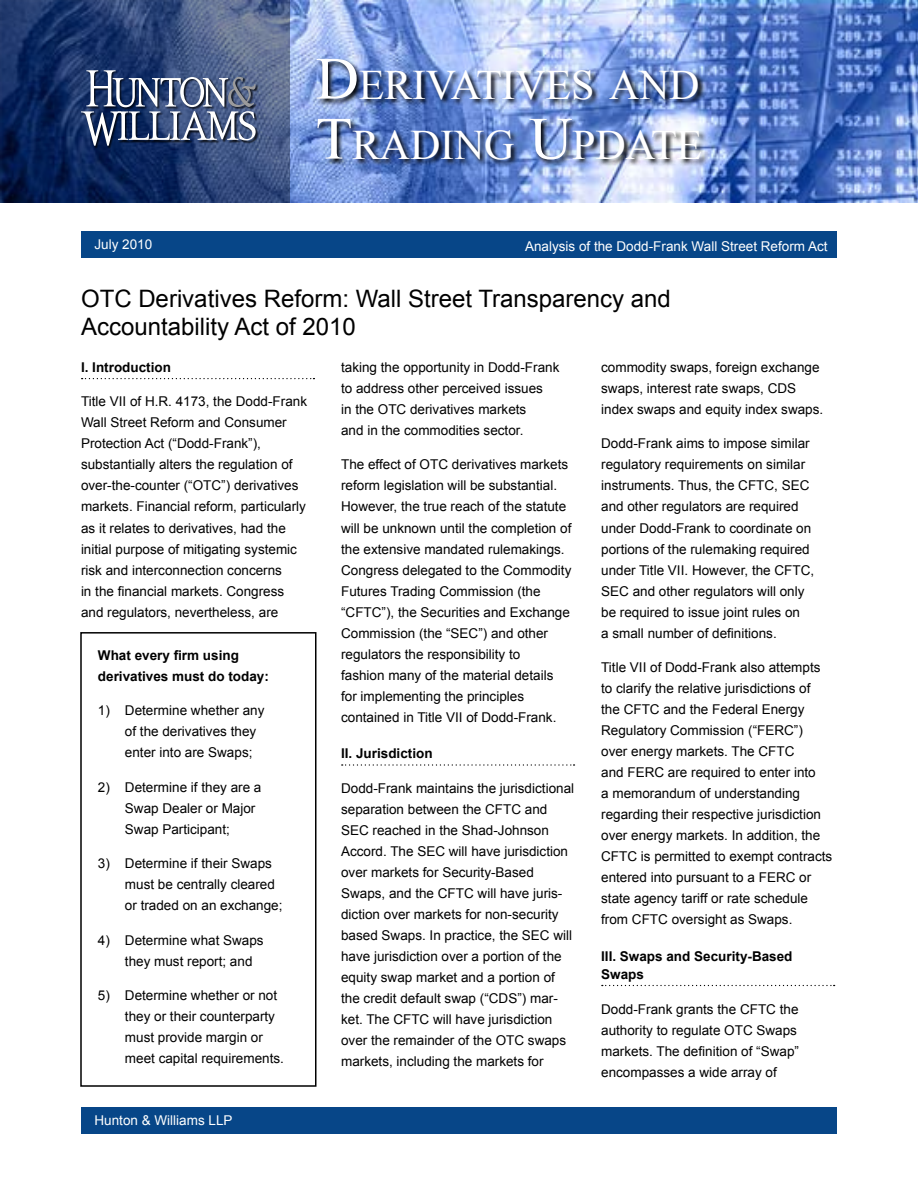
<style>
.page{position:relative;width:918px;height:1188px;background:#fff}
.page>*{position:absolute;margin:0;border:0;box-sizing:border-box;transform-origin:0 0}
.Masthead_title_2_lin{font:42px/60px "Times New Roman";letter-spacing:-.005em;color:#fff}
.Header_1{font:24px/28.5px "Arial";color:#000}
.body_text{font:13.5px/21px "Arial";color:#000}
.LLP___Date{font:13.5px "Arial";color:#fff}
.Header_2_with_dots{font:700 13.5px/18px "Arial";color:#000}
.body_text-2{font:700 13.5px/21px "Arial";color:#000}
.body_text-3{font:13.5px "Arial";color:#fff}
.s1{font-size:60px}
</style>
<div class="page">
<img style="left:290px;top:0;width:628px;height:202px">
<svg style="left:0;top:0;width:290px;height:202px;background:#273e6f"></svg>
<div style="left:81px;top:1107px;width:756px;height:27px;background:#074688"></div>
<div style="left:81px;top:231px;width:756px;height:27px;background:#074688"></div>
<div style="left:81px;top:71px;width:177px;height:78px;background:#000;opacity:.75"></div>
<svg style="left:81px;top:70px;width:175px;height:76px"></svg>
<img style="left:315px;top:58px;width:393px;height:109px">
<svg style="left:82px;top:378px;width:232px;height:1px"></svg>
<svg style="left:342px;top:764px;width:233px;height:2px"></svg>
<svg style="left:602px;top:985px;width:233px;height:1px"></svg>
<div style="left:80px;top:632px;width:236px;height:455px;border:2px solid #000"></div>
<p class="Masthead_title_2_lin" style="left:316px;top:54px;width:388px"><span class="s1">D</span>ERIVATIVES AND<br><span class="s1">T</span>RADING <span class="s1">U</span>PDATE</p>
<p class="body_text-3" style="left:94px;top:235px;width:59px">July 2010</p>
<p class="LLP___Date" style="left:525px;top:237px;width:304px">Analysis of the Dodd-Frank Wall Street Reform Act</p>
<p class="Header_1" style="left:81px;top:285px;width:591px">OTC Derivatives Reform: Wall Street Transparency and<br>Accountability Act of 2010</p>
<p class="Header_2_with_dots" style="left:81px;top:359px;width:92px">I. Introduction</p>
<p class="body_text" style="left:81px;top:391px;width:228px">Title VII of H.R. 4173, the Dodd-Frank Wall Street Reform and Consumer Protection Act (“Dodd-Frank”), substantially alters the regulation of over-the-counter (“OTC”) derivatives markets. Financial reform, particularly as it relates to derivatives, had the initial purpose of mitigating systemic risk and interconnection concerns<br>in the financial markets. Congress and regulators, nevertheless, are</p>
<p class="body_text" style="left:601px;top:357px;width:224px">commodity swaps, foreign exchange swaps, interest rate swaps, CDS index swaps and equity index swaps.</p>
<p class="body_text" style="left:601px;top:433px;width:215px">Dodd-Frank aims to impose similar regulatory requirements on similar instruments. Thus, the CFTC, SEC and other regulators are required under Dodd-Frank to coordinate on portions of the rulemaking required under Title VII. However, the CFTC, SEC and other regulators will only be required to issue joint rules on<br>a small number of definitions.</p>
<p class="body_text" style="left:601px;top:657px;width:233px">Title VII of Dodd-Frank also attempts to clarify the relative jurisdictions of the CFTC and the Federal Energy Regulatory Commission (“FERC”) over energy markets. The CFTC<br>and FERC are required to enter into<br>a memorandum of understanding regarding their respective jurisdiction over energy markets. In addition, the CFTC is permitted to exempt contracts entered into pursuant to a FERC or state agency tariff or rate schedule from CFTC oversight as Swaps.</p>
<p class="Header_2_with_dots" style="left:601px;top:948px;width:193px">III. Swaps and Security-Based<br>Swaps</p>
<p class="body_text" style="left:601px;top:998px;width:199px">Dodd-Frank grants the CFTC the authority to regulate OTC Swaps markets. The definition of “Swap” encompasses a wide array of</p>
<p class="body_text" style="left:341px;top:357px;width:220px">taking the opportunity in Dodd-Frank to address other perceived issues<br>in the OTC derivatives markets<br>and in the commodities sector.</p>
<p class="body_text" style="left:341px;top:454px;width:232px">The effect of OTC derivatives markets reform legislation will be substantial.<br>However, the true reach of the statute will be unknown until the completion of the extensive mandated rulemakings.<br>Congress delegated to the Commodity Futures Trading Commission (the “CFTC”), the Securities and Exchange Commission (the “SEC”) and other regulators the responsibility to<br>fashion many of the material details for implementing the principles contained in Title VII of Dodd-Frank.</p>
<p class="Header_2_with_dots" style="left:341px;top:745px;width:93px">II. Jurisdiction</p>
<p class="body_text" style="left:341px;top:778px;width:235px">Dodd-Frank maintains the jurisdictional separation between the CFTC and SEC reached in the Shad-Johnson Accord. The SEC will have jurisdiction over markets for Security-Based Swaps, and the CFTC will have juris&shy;diction over markets for non-security based Swaps. In practice, the SEC will have jurisdiction over a portion of the equity swap market and a portion of the credit default swap (“CDS”) mar&shy;ket. The CFTC will have jurisdiction over the remainder of the OTC swaps markets, including the markets for</p>
<p class="body_text-2" style="left:98px;top:645px;width:173px">What every firm using derivatives must do today:</p>
<p class="body_text" style="left:125px;top:700px;width:141px;text-indent:-27px">1) Determine whether any of the derivatives they enter into are Swaps;</p>
<p class="body_text" style="left:125px;top:776px;width:138px;text-indent:-27px">2) Determine if they are a<br>Swap Dealer or Major<br>Swap Participant;</p>
<p class="body_text" style="left:125px;top:853px;width:159px;text-indent:-27px">3) Determine if their Swaps must be centrally cleared or traded on an exchange;</p>
<p class="body_text" style="left:125px;top:929px;width:140px;text-indent:-27px">4) Determine what Swaps they must report; and</p>
<p class="body_text" style="left:125px;top:985px;width:161px;text-indent:-27px">5) Determine whether or not they or their counterparty must provide margin or meet capital requirements.</p>
<p class="LLP___Date" style="left:94px;top:1112px;width:140px">Hunton &amp; Williams LLP</p>
</div>
